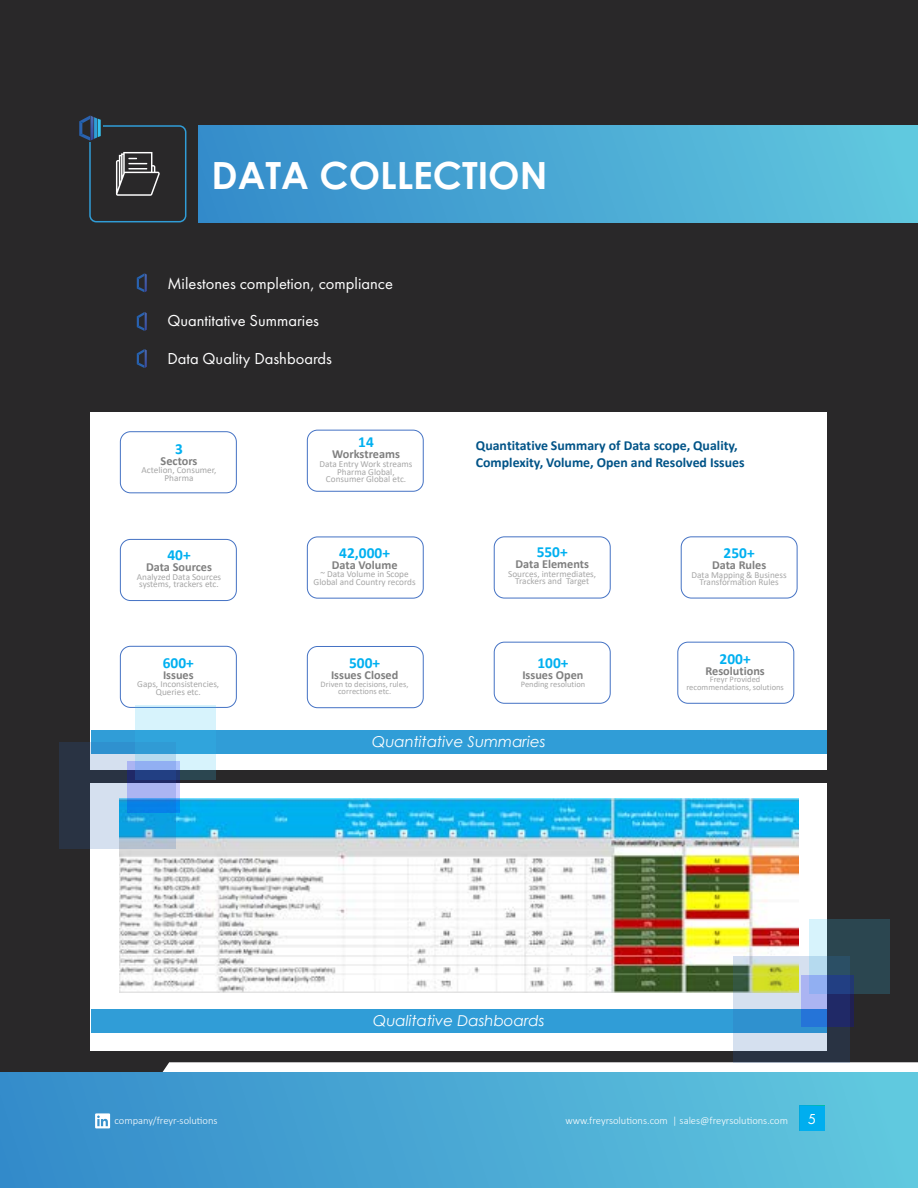
<style>
.page{position:relative;width:918px;height:1188px;background:#292829}
.page>*{position:absolute;margin:0;border:0;box-sizing:border-box;transform-origin:0 0}
.t1{font:700 37.5px "Century Gothic";color:#fff}
.t2{font:16.5px "Futura PT";color:#fff}
.t3{font:700 15.45px "Calibri";color:#00b0f0}
.t4{font:700 15.3px "Calibri";color:#00b0f0}
.t5{font:italic 15px "Century Gothic";color:#fff}
.t6{font:15px "Futura PT";color:#fff}
.t7{font:700 13.8px/16.5px "Calibri";color:#005387}
.t8{font:700 12.3px "Calibri";color:#7f7f7f}
.t9{font:300 10.5px "Calibri";color:#fff}
.t10{font:9.15px/7.8px "Calibri";color:#a6a6a6;text-align:center}
.t11{font:8.4px/7.1px "Calibri";color:#a6a6a6;text-align:center}
</style>
<div class="page">
<div style="left:89px;top:125px;width:97px;height:97px;border:2px solid #309dd7;border-radius:6px"></div>
<div style="left:198px;top:125px;width:720px;height:97px;background:linear-gradient(to right,#348bca,#61c8df)"></div>
<svg style="left:91px;top:1062px;width:827px;height:11px;background:#d7e0e4"></svg>
<div style="left:0;top:1073px;width:918px;height:115px;background:linear-gradient(to right,#348aca,#61c8df)"></div>
<div style="left:91px;top:412px;width:735px;height:358px;background:#fff"></div>
<div style="left:120px;top:431px;width:117px;height:62px;background:#fff;border:1px solid #4472c4;border-radius:10px"></div>
<div style="left:307px;top:430px;width:117px;height:62px;background:#fff;border:1px solid #4472c4;border-radius:10px"></div>
<div style="left:120px;top:539px;width:117px;height:62px;background:#fff;border:1px solid #4472c4;border-radius:10px"></div>
<div style="left:307px;top:537px;width:117px;height:62px;background:#fff;border:1px solid #4472c4;border-radius:10px"></div>
<div style="left:494px;top:536px;width:117px;height:62px;background:#fff;border:1px solid #4472c4;border-radius:10px"></div>
<div style="left:681px;top:536px;width:116px;height:62px;background:#fff;border:1px solid #4472c4;border-radius:10px"></div>
<div style="left:120px;top:646px;width:117px;height:62px;background:#fff;border:1px solid #4472c4;border-radius:10px"></div>
<div style="left:307px;top:646px;width:117px;height:62px;background:#fff;border:1px solid #4472c4;border-radius:10px"></div>
<div style="left:677px;top:642px;width:117px;height:62px;background:#fff;border:1px solid #4472c4;border-radius:10px"></div>
<div style="left:494px;top:642px;width:117px;height:62px;background:#fff;border:1px solid #4472c4;border-radius:10px"></div>
<div style="left:91px;top:783px;width:736px;height:267px;background:#fff"></div>
<img style="left:119px;top:799px;width:680px;height:193px">
<svg style="left:116px;top:152px;width:44px;height:44px"></svg>
<div style="left:76px;top:113px;width:27px;height:29px;background:#292829"></div>
<svg style="left:79px;top:116px;width:22px;height:25px"></svg>
<svg style="left:137px;top:273px;width:10px;height:19px"></svg>
<svg style="left:137px;top:312px;width:10px;height:19px"></svg>
<svg style="left:137px;top:349px;width:10px;height:19px"></svg>
<div style="left:91px;top:730px;width:736px;height:24px;background:#309dd7"></div>
<div style="left:91px;top:1010px;width:736px;height:23px;background:#309dd7"></div>
<svg style="left:59px;top:742px;width:117px;height:107px;background:#6186a0"></svg>
<svg style="left:135px;top:705px;width:81px;height:75px"></svg>
<svg style="left:127px;top:762px;width:53px;height:51px;background:#5885cf"></svg>
<svg style="left:733px;top:956px;width:116px;height:106px"></svg>
<svg style="left:809px;top:919px;width:81px;height:74px;background:#4a6672"></svg>
<svg style="left:801px;top:976px;width:52px;height:51px;background:#4b65ab"></svg>
<svg style="left:95px;top:1113px;width:15px;height:15px"></svg>
<div style="left:800px;top:1106px;width:24px;height:24px;background:#00aeef"></div>
<h1 class="t1" style="left:212px;top:147px;width:337px">DATA COLLECTION</h1>
<h2 class="t2" style="left:167px;top:273px;width:227px">Milestones completion, compliance</h2>
<h2 class="t2" style="left:167px;top:311px;width:153px">Quantitative Summaries</h2>
<h2 class="t2" style="left:167px;top:349px;width:166px">Data Quality Dashboards</h2>
<h3 class="t4" style="left:175px;top:438px;width:9px">3</h3>
<h3 class="t8" style="left:161px;top:452px;width:38px">Sectors</h3>
<p class="t10" style="left:142px;top:466px;width:76px">Actelion, Consumer,<br>Pharma</p>
<h3 class="t3" style="left:358px;top:431px;width:17px">14</h3>
<h3 class="t8" style="left:332px;top:446px;width:69px">Workstreams</h3>
<p class="t10" style="left:319px;top:460px;width:95px">Data Entry Work streams<br>Pharma Global,<br>Consumer Global etc.</p>
<h3 class="t7" style="left:476px;top:437px;width:270px">Quantitative Summary of Data scope, Quality,<br>Complexity, Volume, Open and Resolved Issues</h3>
<h3 class="t4" style="left:167px;top:544px;width:25px">40+</h3>
<h3 class="t8" style="left:146px;top:558px;width:67px">Data Sources</h3>
<p class="t10" style="left:137px;top:572px;width:86px;text-align:left">Analyzed Data Sources systems, trackers etc.</p>
<h3 class="t4" style="left:339px;top:542px;width:52px">42,000+</h3>
<h3 class="t8" style="left:332px;top:556px;width:67px">Data Volume</h3>
<p class="t10" style="left:314px;top:570px;width:104px">~ Data Volume in Scope<br>Global and Country records</p>
<h3 class="t3" style="left:537px;top:541px;width:33px">550+</h3>
<h3 class="t8" style="left:515px;top:556px;width:75px">Data Elements</h3>
<p class="t10" style="left:508px;top:569px;width:89px">Sources, intermediates,<br>Trackers and Target</p>
<h3 class="t4" style="left:724px;top:542px;width:33px">250+</h3>
<h3 class="t8" style="left:712px;top:556px;width:56px">Data Rules</h3>
<p class="t10" style="left:692px;top:570px;width:97px">Data Mapping &amp; Business<br>Transformation Rules</p>
<h3 class="t4" style="left:163px;top:652px;width:33px">600+</h3>
<h3 class="t8" style="left:163px;top:666px;width:32px">Issues</h3>
<p class="t10" style="left:137px;top:680px;width:83px">Gaps, Inconsistencies,<br>Queries etc.</p>
<h3 class="t4" style="left:349px;top:652px;width:33px">500+</h3>
<h3 class="t8" style="left:331px;top:666px;width:69px">Issues Closed</h3>
<p class="t11" style="left:321px;top:680px;width:89px">Driven to decisions, rules, corrections etc.</p>
<h3 class="t4" style="left:537px;top:652px;width:33px">100+</h3>
<h3 class="t8" style="left:522px;top:666px;width:63px">Issues Open</h3>
<p class="t11" style="left:521px;top:680px;width:66px">Pending resolution</p>
<h3 class="t4" style="left:720px;top:648px;width:33px">200+</h3>
<h3 class="t8" style="left:706px;top:662px;width:61px">Resolutions</h3>
<p class="t11" style="left:686px;top:676px;width:99px">Freyr Provided recommendations, solutions</p>
<h3 class="t5" style="left:372px;top:731px;width:175px">Quantitative Summaries</h3>
<h3 class="t5" style="left:373px;top:1010px;width:173px">Qualitative Dashboards</h3>
<p class="t9" style="left:115px;top:1114px;width:105px">company/freyr-solutions</p>
<p class="t9" style="left:566px;top:1114px;width:224px">www.freyrsolutions.com | sales@freyrsolutions.com</p>
<h3 class="t6" style="left:808px;top:1110px;width:10px">5</h3>
</div>
